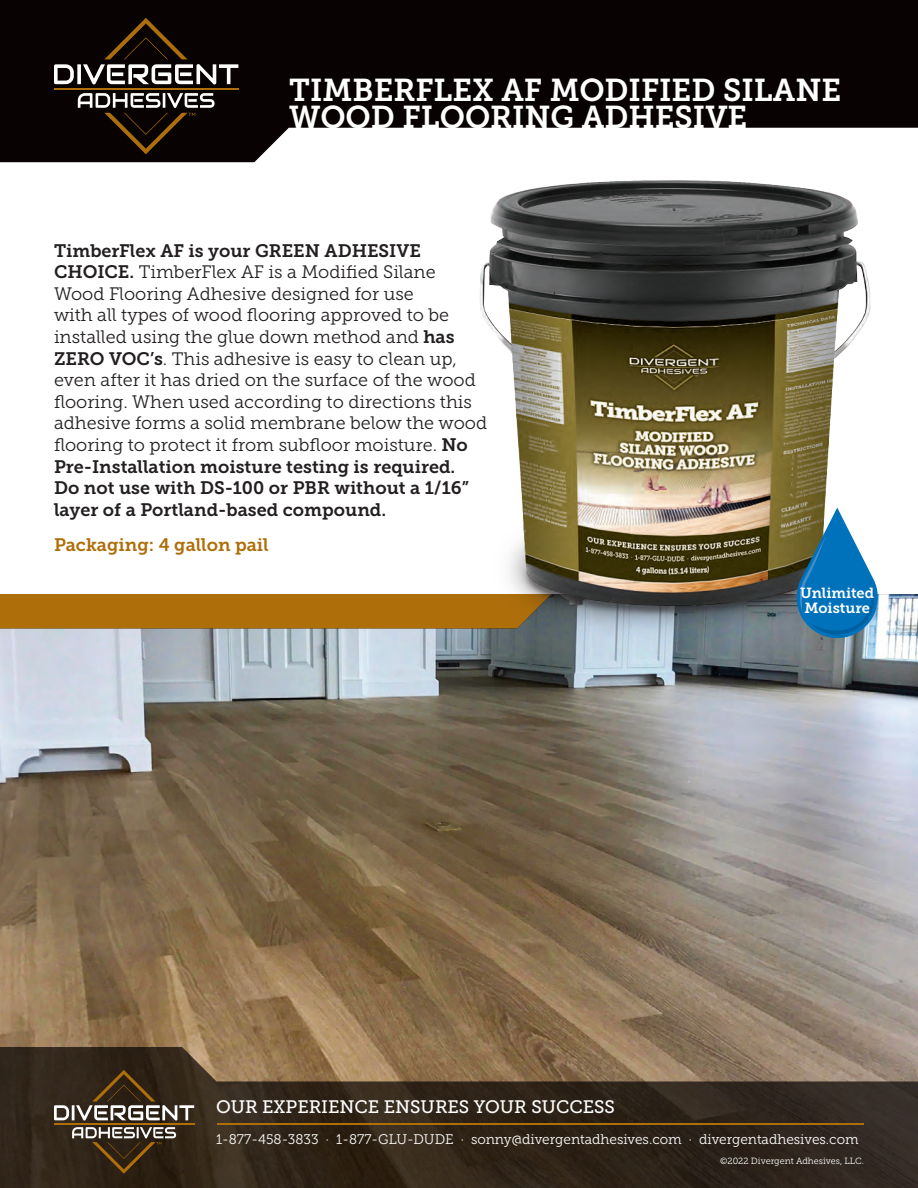
<style>
.page{position:relative;width:918px;height:1188px;background:#fff}
.page>*{position:absolute;margin:0;border:0;box-sizing:border-box;transform-origin:0 0}
.t1{font:31.5px/27px "Museo Slab 700";color:#fff}
.t2{font:18px/21.6px "Museo Slab 300";color:#231f20}
.t3{font:18px/21.6px "Museo Slab 700";color:#231f20}
.t4{font:18px "Museo Slab 500";color:#fff}
.t5{font:18px "Museo Slab 700";color:#ae6e0a}
.t6{font:14.55px/14.5px "Museo Slab 700";color:#fff}
.t7{font:13.8px "Museo Slab 300";color:#fff}
.t8{font:9px "Museo Slab 300";color:#fff}
.s1{font-family:"Museo Slab 700"}
</style>
<div class="page">
<svg style="left:0;top:0;width:918px;height:162px;fill:#080302"></svg>
<img style="left:0;top:594px;width:918px;height:453px">
<svg style="left:54px;top:18px;width:184px;height:136px;background:#2a221c"></svg>
<svg style="left:0;top:1047px;width:918px;height:141px;background:#47382a"></svg>
<hr style="left:217px;top:1123px;width:647px;height:2px;background:#ae6e0a">
<svg style="left:54px;top:1070px;width:140px;height:104px;background:#4c3e2e"></svg>
<img style="left:474px;top:180px;width:421px;height:468px">
<svg style="left:796px;top:508px;width:89px;height:135px"></svg>
<h1 class="t1" style="left:289px;top:77px;width:554px">TIMBERFLEX AF MODIFIED SILANE<br>WOOD FLOORING ADHESIVE</h1>
<p class="t3" style="left:54px;top:240px;width:369px">TimberFlex AF is your GREEN ADHESIVE</p>
<p class="t2" style="left:54px;top:261px;width:435px"><span class="s1">CHOICE.</span> TimberFlex AF is a Modified Silane Wood Flooring Adhesive designed for use<br>with all types of wood flooring approved to be installed using the glue down method and <span class="s1">has ZERO VOC’s</span>. This adhesive is easy to clean up, even after it has dried on the surface of the wood flooring. When used according to directions this adhesive forms a solid membrane below the wood flooring to protect it from subfloor moisture. <span class="s1">No</span></p>
<p class="t3" style="left:54px;top:456px;width:416px">Pre-Installation moisture testing is required.<br>Do not use with DS-100 or PBR without a 1/16” layer of a Portland-based compound.</p>
<p class="t5" style="left:54px;top:534px;width:216px">Packaging: 4 gallon pail</p>
<p class="t6" style="left:800px;top:586px;width:75px">Unlimited<br>Moisture</p>
<p class="t4" style="left:216px;top:1097px;width:401px">OUR EXPERIENCE ENSURES YOUR SUCCESS</p>
<p class="t7" style="left:216px;top:1131px;width:644px">1-877-458-3833 · 1-877-GLU-DUDE · sonny@divergentadhesives.com · divergentadhesives.com</p>
<p class="t8" style="left:720px;top:1156px;width:145px">©2022 Divergent Adhesives, LLC.</p>
</div>
